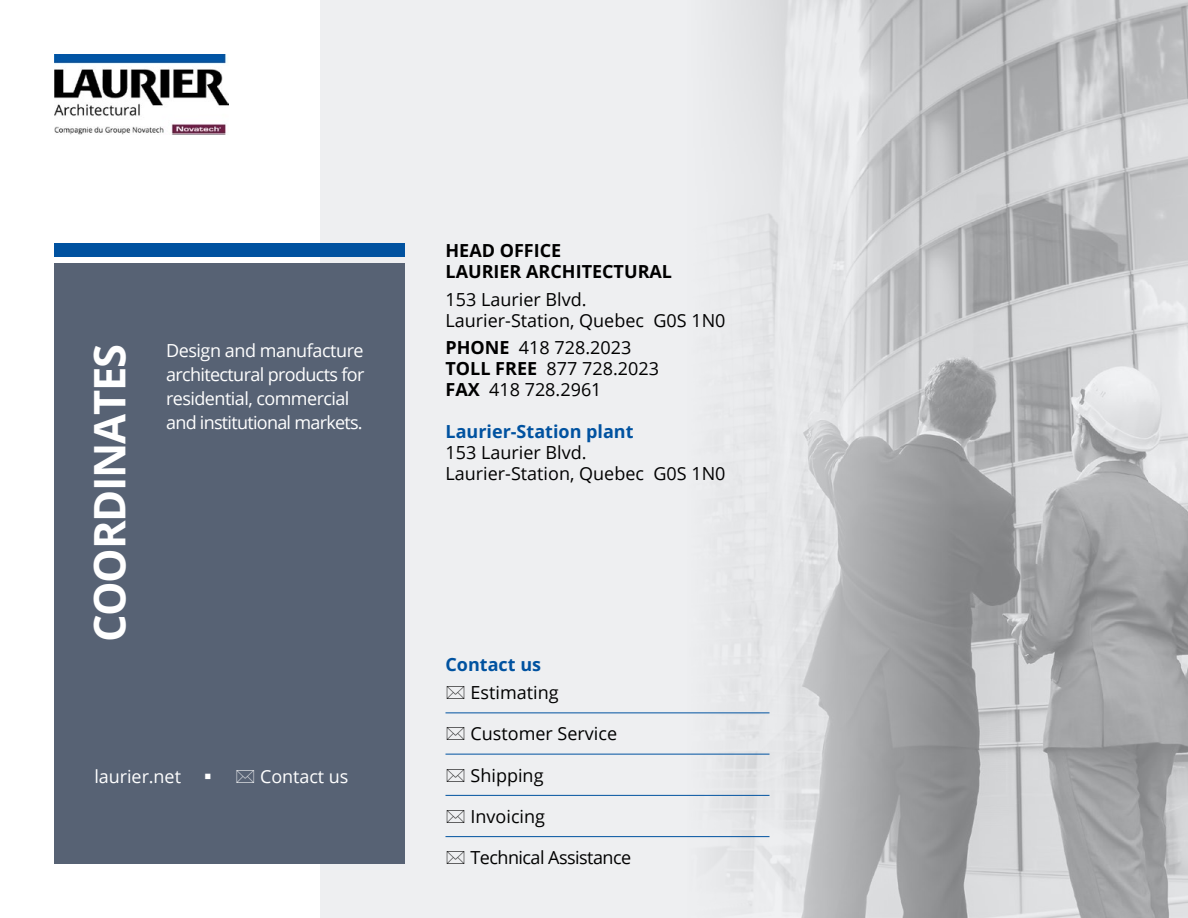
<style>
.page{position:relative;width:1188px;height:918px;background:#fff}
.page>*{position:absolute;margin:0;border:0;box-sizing:border-box;transform-origin:0 0}
.t1{font:700 43.5px "Open Sans";letter-spacing:-.03em;color:#fff}
.t2{font:18px/21px "Open Sans";color:#000}
.t3{font:18px/24px "Open Sans";letter-spacing:-.03em;color:#fff}
.t4{font:700 18px/21px "Open Sans";color:#000}
.t5{font:700 18px "Open Sans";color:#0052a0}
.t6{font:18px "Open Sans";letter-spacing:-.005em;color:#fff}
.t7{font:18px "Open Sans";letter-spacing:-.03em;color:#000}
.t8{font:18px "Wingdings";color:#fff}
.s1{font-weight:700}
</style>
<div class="page">
<img style="left:321px;top:0;width:867px;height:918px">
<div style="left:54px;top:263px;width:351px;height:601px;background:#576274"></div>
<div style="left:54px;top:243px;width:351px;height:13px;background:#0052a0"></div>
<img style="left:54px;top:54px;width:174px;height:81px">
<hr style="left:446px;top:712px;width:324px;height:1px;background:#0052a0">
<hr style="left:446px;top:754px;width:324px;height:1px;background:#0052a0">
<hr style="left:446px;top:795px;width:324px;height:1px;background:#0052a0">
<hr style="left:446px;top:836px;width:324px;height:1px;background:#0052a0">
<svg style="left:447px;top:686px;width:17px;height:13px"></svg>
<svg style="left:447px;top:727px;width:17px;height:13px"></svg>
<svg style="left:447px;top:768px;width:17px;height:14px"></svg>
<svg style="left:447px;top:810px;width:17px;height:13px"></svg>
<svg style="left:447px;top:851px;width:17px;height:13px"></svg>
<h1 class="t1" style="left:80px;top:642px;width:300px;rotate:-90deg">COORDINATES</h1>
<p class="t3" style="left:166px;top:338px;width:200px">Design and manufacture architectural products for residential, commercial and institutional markets.</p>
<p class="t6" style="left:94px;top:764px;width:88px">laurier.net</p>
<p class="t8" style="left:204px;top:767px;width:10px">▪</p>
<p class="t6" style="left:260px;top:764px;width:90px">Contact us</p>
<p class="t4" style="left:446px;top:239px;width:228px">HEAD OFFICE<br>LAURIER ARCHITECTURAL</p>
<p class="t2" style="left:446px;top:288px;width:282px">153 Laurier Blvd.<br>Laurier-Station, Quebec G0S 1N0</p>
<p class="t2" style="left:446px;top:337px;width:215px"><span class="s1">PHONE</span> 418 728.2023<br><span class="s1">TOLL FREE</span> 877 728.2023<br><span class="s1">FAX</span> 418 728.2961</p>
<p class="t5" style="left:446px;top:419px;width:190px">Laurier-Station plant</p>
<p class="t2" style="left:446px;top:441px;width:282px">153 Laurier Blvd.<br>Laurier-Station, Quebec G0S 1N0</p>
<p class="t5" style="left:446px;top:652px;width:97px">Contact us</p>
<p class="t2" style="left:471px;top:682px;width:90px">Estimating</p>
<p class="t2" style="left:471px;top:723px;width:148px">Customer Service</p>
<p class="t2" style="left:471px;top:764px;width:75px">Shipping</p>
<p class="t2" style="left:471px;top:805px;width:76px">Invoicing</p>
<p class="t7" style="left:471px;top:845px;width:162px">Technical Assistance</p>
</div>
